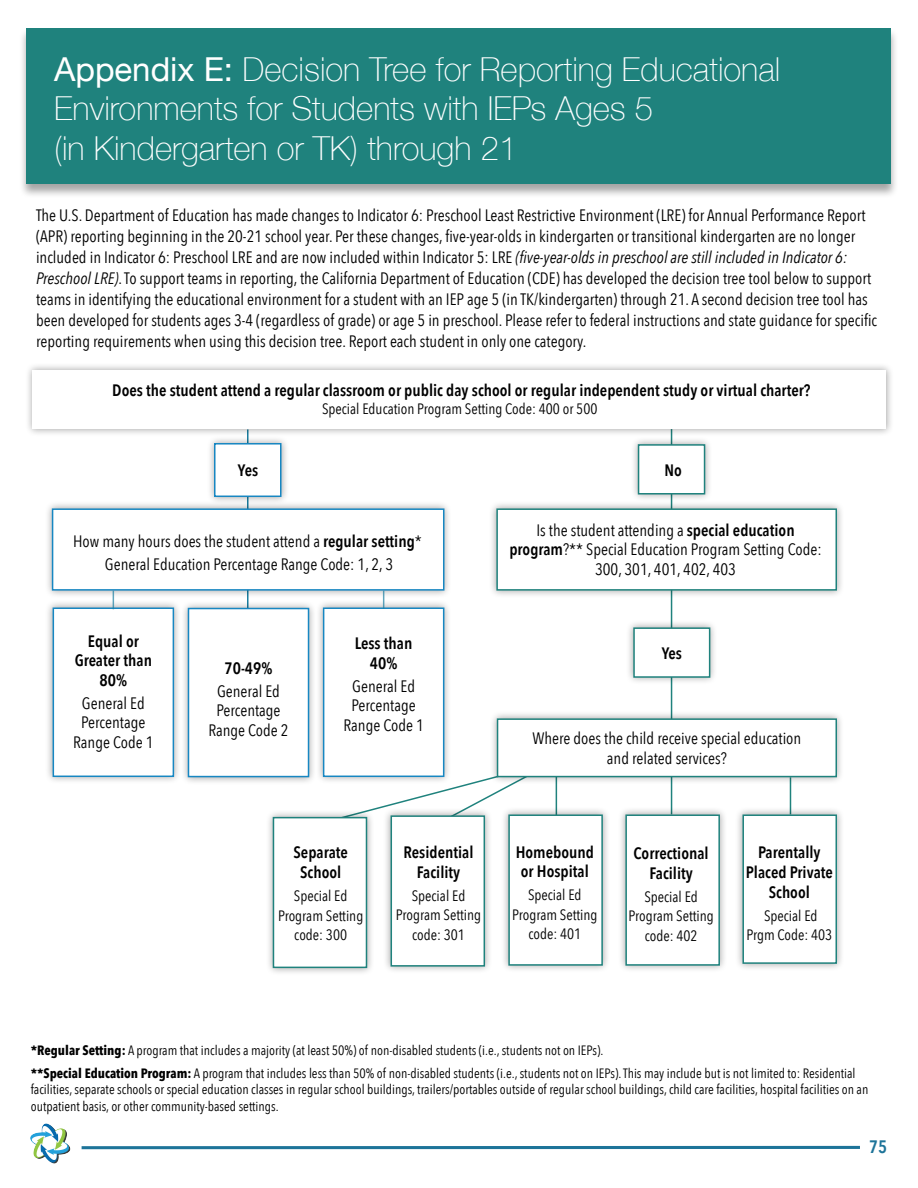
<style>
.page{position:relative;width:918px;height:1188px;background:#fff}
.page>*{position:absolute;margin:0;border:0;box-sizing:border-box;transform-origin:0 0}
.t1{font:100 33px/39.6px "Helvetica Neue";color:#fff}
.t2{font:600 18px "Avenir Next Condensed";color:#1d7499}
.t3{font:16.5px/19.5px "Avenir Next Condensed";color:#000;text-align:center}
.t4{font:600 16.5px/19.5px "Avenir Next Condensed";color:#000;text-align:center}
.t5{font:15px/19.5px "Avenir Next Condensed";color:#000;text-align:center}
.t6{font:13.5px/23px "Avenir Next Condensed";color:#000}
.s1{font-weight:400}
.s2{font-style:italic}
.s3{font-weight:600}
.s4{font-weight:700}
</style>
<div class="page">
<hr style="left:82px;top:1146px;width:778px;height:3px;background:#1d7499">
<hr style="left:790px;top:777px;width:1px;height:37px;background:#1f827d">
<hr style="left:556px;top:777px;width:1px;height:38px;background:#1f827d">
<hr style="left:247px;top:429px;width:2px;height:180px;background:#1b7fa1">
<hr style="left:671px;top:429px;width:1px;height:385px;background:#1f827d">
<svg style="left:372px;top:778px;width:140px;height:32px"></svg>
<div style="left:19px;top:27px;width:879px;height:171px;background:#000;opacity:.36"></div>
<div style="left:27px;top:28px;width:864px;height:156px;background:#1f827d"></div>
<div style="left:25px;top:363px;width:869px;height:74px;background:#000;opacity:.36"></div>
<div style="left:32px;top:370px;width:854px;height:59px;background:#fff"></div>
<div style="left:206px;top:435px;width:83px;height:70px;background:#000;opacity:.36"></div>
<div style="left:214px;top:443px;width:68px;height:54px;background:#fff;border:2px solid #1787c2"></div>
<div style="left:630px;top:437px;width:83px;height:65px;background:#000;opacity:.36"></div>
<div style="left:638px;top:444px;width:67px;height:51px;background:#fff;border:2px solid #1f827d"></div>
<div style="left:44px;top:501px;width:408px;height:97px;background:#000;opacity:.36"></div>
<div style="left:52px;top:508px;width:392px;height:83px;background:#fff;border:2px solid #1787c2"></div>
<div style="left:45px;top:600px;width:137px;height:185px;background:#000;opacity:.36"></div>
<div style="left:53px;top:608px;width:121px;height:169px;background:#fff;border:2px solid #1787c2"></div>
<div style="left:489px;top:501px;width:355px;height:97px;background:#000;opacity:.36"></div>
<div style="left:496px;top:508px;width:341px;height:83px;background:#fff;border:2px solid #1f827d"></div>
<div style="left:625px;top:620px;width:93px;height:65px;background:#000;opacity:.36"></div>
<div style="left:633px;top:627px;width:77px;height:51px;background:#fff;border:2px solid #1f827d"></div>
<div style="left:489px;top:711px;width:356px;height:74px;background:#000;opacity:.36"></div>
<div style="left:497px;top:718px;width:340px;height:59px;background:#fff;border:2px solid #1f827d"></div>
<div style="left:501px;top:807px;width:110px;height:166px;background:#000;opacity:.36"></div>
<div style="left:508px;top:814px;width:95px;height:152px;background:#fff;border:2px solid #1f827d"></div>
<div style="left:618px;top:807px;width:110px;height:166px;background:#000;opacity:.36"></div>
<div style="left:625px;top:814px;width:95px;height:152px;background:#fff;border:2px solid #1f827d"></div>
<div style="left:735px;top:807px;width:110px;height:165px;background:#000;opacity:.36"></div>
<div style="left:742px;top:814px;width:95px;height:150px;background:#fff;border:2px solid #1f827d"></div>
<div style="left:180px;top:600px;width:137px;height:185px;background:#000;opacity:.36"></div>
<div style="left:188px;top:608px;width:121px;height:169px;background:#fff;border:2px solid #1787c2"></div>
<div style="left:315px;top:600px;width:137px;height:185px;background:#000;opacity:.36"></div>
<div style="left:323px;top:608px;width:121px;height:169px;background:#fff;border:2px solid #1787c2"></div>
<div style="left:383px;top:808px;width:110px;height:166px;background:#000;opacity:.36"></div>
<div style="left:391px;top:815px;width:94px;height:152px;background:#fff;border:2px solid #1f827d"></div>
<div style="left:265px;top:809px;width:110px;height:167px;background:#000;opacity:.36"></div>
<div style="left:273px;top:817px;width:94px;height:151px;background:#fff;border:2px solid #1f827d"></div>
<svg style="left:113px;top:591px;width:1px;height:18px"></svg>
<svg style="left:383px;top:591px;width:1px;height:18px"></svg>
<img style="left:30px;top:1123px;width:41px;height:41px">
<h1 class="t1" style="left:54px;top:48px;width:728px"><span class="s1">Appendix E:</span> Decision Tree for Reporting Educational<br>Environments for Students with IEPs Ages 5<br>(in Kindergarten or TK) through 21</h1>
<p class="t3" style="left:36px;top:203px;width:843px;line-height:21px;text-align:left">The U.S. Department of Education has made changes to Indicator 6: Preschool Least Restrictive Environment (LRE) for Annual Performance Report (APR) reporting beginning in the 20-21 school year. Per these changes, five-year-olds in kindergarten or transitional kindergarten are no longer included in Indicator 6: Preschool LRE and are now included within Indicator 5: LRE <span class="s2">(five-year-olds in preschool are still included in Indicator 6:<br>Preschool LRE)</span>. To support teams in reporting, the California Department of Education (CDE) has developed the decision tree tool below to support teams in identifying the educational environment for a student with an IEP age 5 (in TK/kindergarten) through 21. A second decision tree tool has been developed for students ages 3-4 (regardless of grade) or age 5 in preschool. Please refer to federal instructions and state guidance for specific reporting requirements when using this decision tree. Report each student in only one category.</p>
<p class="t4" style="left:112px;top:380px;width:700px">Does the student attend a regular classroom or public day school or regular independent study or virtual charter?</p>
<p class="t5" style="left:322px;top:398px;width:277px">Special Education Program Setting Code: 400 or 500</p>
<p class="t4" style="left:238px;top:460px;width:22px">Yes</p>
<p class="t4" style="left:665px;top:460px;width:19px">No</p>
<p class="t3" style="left:73px;top:529px;width:350px;line-height:23px">How many hours does the student attend a <span class="s3">regular setting</span>*<br>General Education Percentage Range Code: 1, 2, 3</p>
<p class="t4" style="left:75px;top:631px;width:79px">Equal or<br>Greater than<br>80%</p>
<p class="t3" style="left:73px;top:693px;width:82px">General Ed<br>Percentage<br>Range Code 1</p>
<p class="t4" style="left:225px;top:658px;width:49px">70-49%</p>
<p class="t3" style="left:208px;top:680px;width:82px">General Ed<br>Percentage<br>Range Code 2</p>
<p class="t4" style="left:355px;top:633px;width:59px">Less than<br>40%</p>
<p class="t3" style="left:343px;top:675px;width:82px">General Ed<br>Percentage<br>Range Code 1</p>
<p class="t3" style="left:509px;top:519px;width:314px">Is the student attending a <span class="s3">special education program</span>?** Special Education Program Setting Code:<br>300, 301, 401, 402, 403</p>
<p class="t4" style="left:662px;top:643px;width:22px">Yes</p>
<p class="t3" style="left:532px;top:728px;width:270px">Where does the child receive special education and related services?</p>
<p class="t4" style="left:294px;top:843px;width:56px">Separate<br>School</p>
<p class="t5" style="left:278px;top:885px;width:87px">Special Ed<br>Program Setting code: 300</p>
<p class="t4" style="left:404px;top:842px;width:71px">Residential<br>Facility</p>
<p class="t5" style="left:396px;top:885px;width:87px">Special Ed<br>Program Setting code: 301</p>
<p class="t4" style="left:516px;top:842px;width:80px">Homebound or Hospital</p>
<p class="t5" style="left:512px;top:885px;width:87px">Special Ed<br>Program Setting code: 401</p>
<p class="t4" style="left:634px;top:843px;width:77px">Correctional<br>Facility</p>
<p class="t5" style="left:629px;top:886px;width:87px">Special Ed<br>Program Setting code: 402</p>
<p class="t4" style="left:746px;top:843px;width:89px">Parentally<br>Placed Private<br>School</p>
<p class="t5" style="left:746px;top:905px;width:87px">Special Ed<br>Prgm Code: 403</p>
<p class="t6" style="left:31px;top:1038px;width:826px"><span class="s4">*Regular Setting:</span> A program that includes a majority (at least 50%) of non-disabled students (i.e., students not on IEPs).<br><span class="s4">**Special Education Program:</span> A program that includes less than 50% of non-disabled students (i.e., students not on IEPs). This may include but is not limited to: Residential</p>
<p class="t6" style="left:31px;top:1081px;width:839px;line-height:16.2px">facilities, separate schools or special education classes in regular school buildings, trailers/portables outside of regular school buildings, child care facilities, hospital facilities on an outpatient basis, or other community-based settings.</p>
<p class="t2" style="left:869px;top:1131px;width:19px">75</p>
</div>
